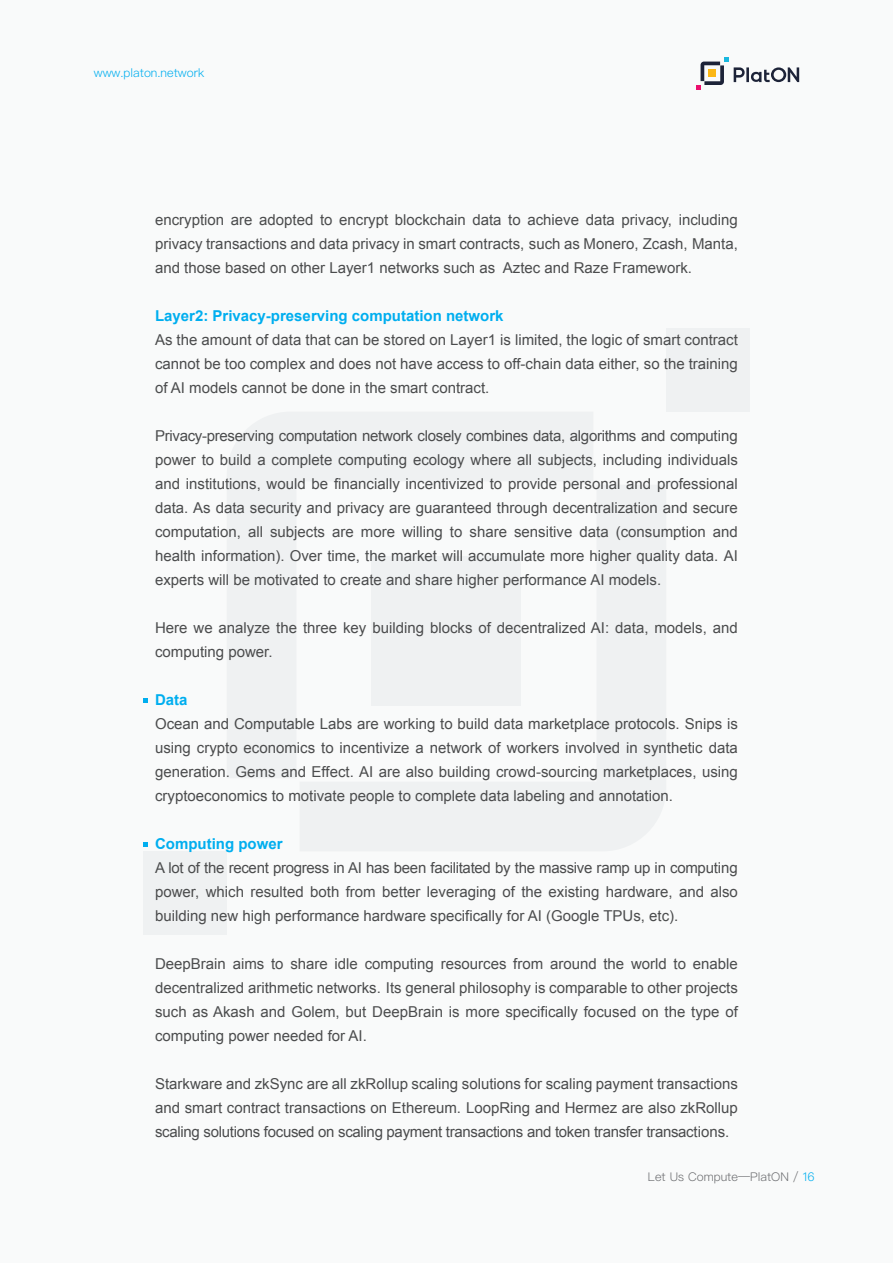
<style>
.page{position:relative;width:893px;height:1263px;background:#f9fafa}
.page>*{position:absolute;margin:0;border:0;box-sizing:border-box;transform-origin:0 0}
.t1{font:15px/24px "Arial";color:#4b4c4d;text-align:justify}
.t2{font:700 15px "Arial";color:#00aeef}
.t3{font:300 12px "Ping Fang SC";color:#6c6d70}
.t4{font:300 12px "Ping Fang SC";color:#00aeef}
.s1{color:#00aeef}
</style>
<div class="page">
<svg style="left:734px;top:67px;width:65px;height:15px"></svg>
<svg style="left:696px;top:57px;width:32px;height:32px"></svg>
<div style="left:666px;top:328px;width:83px;height:84px;background:#eff1f2"></div>
<div style="left:144px;top:851px;width:83px;height:83px;background:#eff1f2"></div>
<svg style="left:144px;top:698px;width:4px;height:5px"></svg>
<svg style="left:144px;top:842px;width:4px;height:5px"></svg>
<p class="t4" style="left:94px;top:65px;width:112px">www.platon.network</p>
<p class="t1" style="left:155px;top:208px;width:584px">encryption are adopted to encrypt blockchain data to achieve data privacy, including privacy transactions and data privacy in smart contracts, such as Monero, Zcash, Manta, and those based on other Layer1 networks such as Aztec and Raze Framework.</p>
<p class="t2" style="left:155px;top:306px;width:350px">Layer2: Privacy-preserving computation network</p>
<p class="t1" style="left:155px;top:328px;width:584px">As the amount of data that can be stored on Layer1 is limited, the logic of smart contract cannot be too complex and does not have access to off-chain data either, so the training of AI models cannot be done in the smart contract.</p>
<p class="t1" style="left:155px;top:424px;width:584px">Privacy-preserving computation network closely combines data, algorithms and computing power to build a complete computing ecology where all subjects, including individuals and institutions, would be financially incentivized to provide personal and professional data. As data security and privacy are guaranteed through decentralization and secure computation, all subjects are more willing to share sensitive data (consumption and health information). Over time, the market will accumulate more higher quality data. AI experts will be motivated to create and share higher performance AI models.</p>
<p class="t1" style="left:155px;top:616px;width:584px">Here we analyze the three key building blocks of decentralized AI: data, models, and computing power.</p>
<p class="t2" style="left:155px;top:690px;width:34px">Data</p>
<p class="t1" style="left:155px;top:712px;width:584px">Ocean and Computable Labs are working to build data marketplace protocols. Snips is using crypto economics to incentivize a network of workers involved in synthetic data generation. Gems and Effect. AI are also building crowd-sourcing marketplaces, using cryptoeconomics to motivate people to complete data labeling and annotation.</p>
<p class="t2" style="left:155px;top:834px;width:129px">Computing power</p>
<p class="t1" style="left:155px;top:856px;width:584px">A lot of the recent progress in AI has been facilitated by the massive ramp up in computing power, which resulted both from better leveraging of the existing hardware, and also building new high performance hardware specifically for AI (Google TPUs, etc).</p>
<p class="t1" style="left:155px;top:952px;width:584px">DeepBrain aims to share idle computing resources from around the world to enable decentralized arithmetic networks. Its general philosophy is comparable to other projects such as Akash and Golem, but DeepBrain is more specifically focused on the type of computing power needed for AI.</p>
<p class="t1" style="left:155px;top:1072px;width:584px">Starkware and zkSync are all zkRollup scaling solutions for scaling payment transactions and smart contract transactions on Ethereum. LoopRing and Hermez are also zkRollup scaling solutions focused on scaling payment transactions and token transfer transactions.</p>
<p class="t3" style="left:648px;top:1170px;width:168px">Let Us Compute—PlatON / <span class="s1">16</span></p>
</div>
